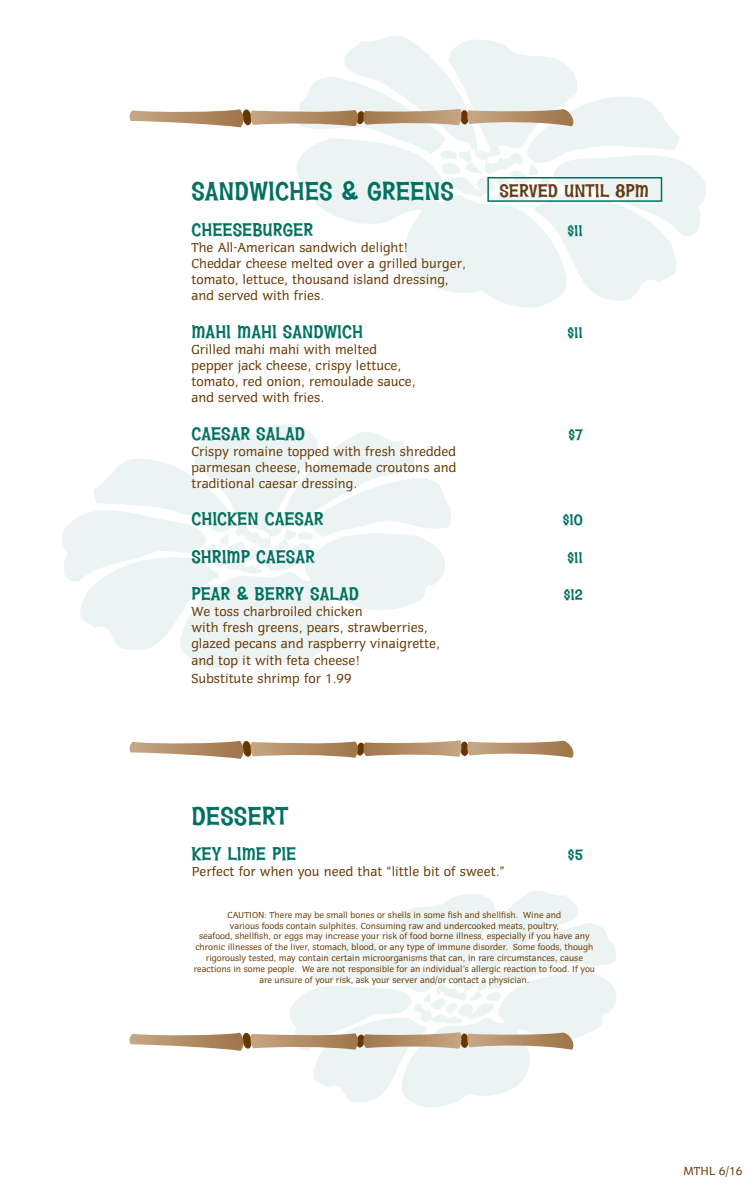
<style>
.page{position:relative;width:756px;height:1188px;background:#fff}
.page>*{position:absolute;margin:0;border:0;box-sizing:border-box;transform-origin:0 0}
.t1{font:25.5px "Hawaiian Aloha BTN Bold";color:#007161}
.t2{font:18px "Hawaiian Aloha BTN Bold";color:#007161}
.t3{font:18px "Hawaiian Aloha BTN Bold";color:#633b16}
.t4{font:15px "Hawaiian Aloha BTN Bold";color:#007161}
.t5{font:13.5px/16.2px "Imperial DTCT";color:#663700}
.t6{font:12px "Imperial DTCT";color:#663700}
.t7{font:9px/10.8px "Imperial DTCT";color:#663700;text-align:center}
</style>
<div class="page">
<svg style="left:297px;top:36px;width:409px;height:272px;fill:#ecf4f3"></svg>
<svg style="left:62px;top:425px;width:389px;height:243px;fill:#ecf4f3"></svg>
<svg style="left:290px;top:891px;width:326px;height:217px;fill:#ecf4f3"></svg>
<svg style="left:129px;top:740px;width:444px;height:19px"></svg>
<svg style="left:129px;top:109px;width:444px;height:18px;background:#c4ab8f"></svg>
<div style="left:487px;top:177px;width:175px;height:25px;border:2px solid #007161"></div>
<svg style="left:129px;top:1032px;width:444px;height:19px"></svg>
<h1 class="t1" style="left:191px;top:176px;width:264px">SANDWICHES &amp; GREENS</h1>
<h2 class="t2" style="left:191px;top:218px;width:123px">CHEESEBURGER</h2>
<h3 class="t4" style="left:567px;top:221px;width:17px">$11</h3>
<h3 class="t5" style="left:191px;top:239px;width:276px">The All-American sandwich delight!<br>Cheddar cheese melted over a grilled burger, tomato, lettuce, thousand island dressing, and served with fries.</h3>
<h2 class="t2" style="left:191px;top:320px;width:173px">MAHI MAHI SANDWICH</h2>
<h3 class="t4" style="left:567px;top:323px;width:17px">$11</h3>
<h3 class="t5" style="left:191px;top:341px;width:226px">Grilled mahi mahi with melted pepper jack cheese, crispy lettuce, tomato, red onion, remoulade sauce, and served with fries.</h3>
<h2 class="t2" style="left:191px;top:422px;width:115px">CAESAR SALAD</h2>
<h3 class="t4" style="left:568px;top:425px;width:16px">$7</h3>
<h3 class="t5" style="left:191px;top:443px;width:266px;text-align:justify">Crispy romaine topped with fresh shredded parmesan cheese, homemade croutons and traditional caesar dressing.</h3>
<h2 class="t2" style="left:191px;top:508px;width:134px">CHICKEN CAESAR</h2>
<h3 class="t4" style="left:563px;top:511px;width:22px">$10</h3>
<h2 class="t2" style="left:191px;top:545px;width:125px">SHRIMP CAESAR</h2>
<h3 class="t4" style="left:567px;top:548px;width:17px">$11</h3>
<h2 class="t2" style="left:191px;top:582px;width:169px">PEAR &amp; BERRY SALAD</h2>
<h3 class="t4" style="left:564px;top:585px;width:21px">$12</h3>
<h3 class="t5" style="left:191px;top:604px;width:250px">We toss charbroiled chicken<br>with fresh greens, pears, strawberries, glazed pecans and raspberry vinaigrette, and top it with feta cheese!</h3>
<h3 class="t5" style="left:191px;top:670px;width:162px">Substitute shrimp for 1.99</h3>
<h2 class="t3" style="left:499px;top:179px;width:151px">SERVED UNTIL 8PM</h2>
<h1 class="t1" style="left:191px;top:800px;width:99px">DESSERT</h1>
<h2 class="t2" style="left:191px;top:843px;width:107px">KEY LIME PIE</h2>
<h3 class="t4" style="left:568px;top:846px;width:16px">$5</h3>
<h3 class="t5" style="left:191px;top:864px;width:315px">Perfect for when you need that “little bit of sweet.”</h3>
<p class="t7" style="left:194px;top:910px;width:403px">CAUTION: There may be small bones or shells in some fish and shellfish. Wine and<br>various foods contain sulphites. Consuming raw and undercooked meats, poultry,<br>seafood, shellfish, or eggs may increase your risk of food borne illness, especially if you have any chronic illnesses of the liver, stomach, blood, or any type of immune disorder. Some foods, though rigorously tested, may contain certain microorganisms that can, in rare circumstances, cause reactions in some people. We are not responsible for an individual’s allergic reaction to food. If you are unsure of your risk, ask your server and/or contact a physician.</p>
<h3 class="t6" style="left:684px;top:1164px;width:60px">MTHL 6/16</h3>
</div>
